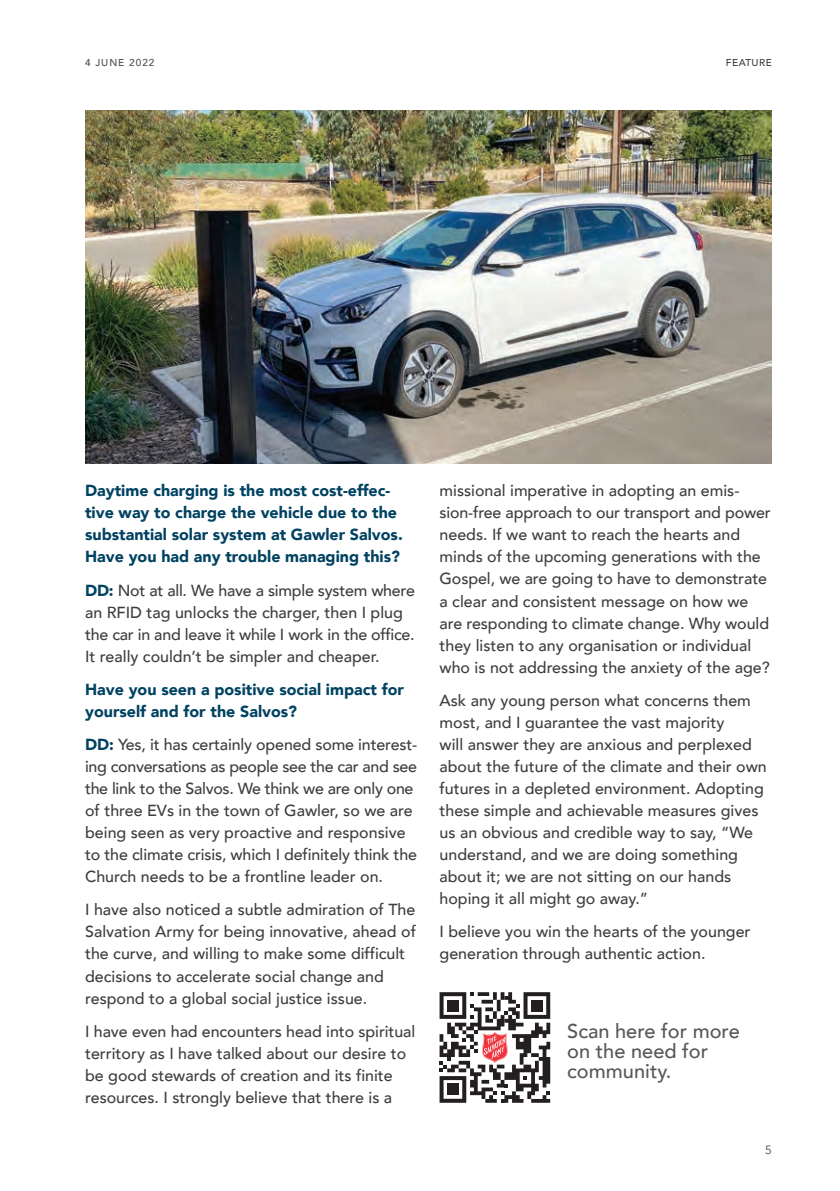
<style>
.page{position:relative;width:840px;height:1191px;background:#fff}
.page>*{position:absolute;margin:0;border:0;box-sizing:border-box;transform-origin:0 0}
.Salvos_Subhead_no_ba{font:500 20px/20px "Avenir";color:#57585a}
.Salvos_Body{font:500 16px/22px "Avenir";color:#3e3e3f}
.Salvos_Body-2{font:900 16px/22px "Avenir";color:#004261}
.t1{font:12px "Avenir";color:#4b4c4d}
.t2{font:500 10px "Avenir";letter-spacing:.1em;color:#4b4c4d}
.Page_name_-_Right{font:500 10px "Avenir";letter-spacing:.05em;color:#3e3e3f}
.s1{font-weight:900;color:#004261}
</style>
<div class="page">
<img style="left:85px;top:110px;width:686px;height:353px">
<svg style="left:439px;top:992px;width:111px;height:110px"></svg>
<div style="left:447px;top:999px;width:11px;height:12px;background:#231f20"></div>
<div style="left:531px;top:999px;width:11px;height:12px;background:#231f20"></div>
<div style="left:447px;top:1083px;width:11px;height:12px;background:#231f20"></div>
<p class="t2" style="left:85px;top:54px;width:33px">4 June</p>
<p class="t2" style="left:129px;top:54px;width:27px">2022</p>
<p class="Page_name_-_Right" style="left:725px;top:54px;width:47px">FEATU RE</p>
<p class="Salvos_Body-2" style="left:85px;top:479px;width:319px">Daytime charging is the most cost-effec&shy;tive way to charge the vehicle due to the substantial solar system at Gawler Salvos.<br>Have you had any trouble managing this?</p>
<p class="Salvos_Body" style="left:85px;top:578px;width:331px"><span class="s1">DD:</span> Not at all. We have a simple system where an RFID tag unlocks the charger, then I plug the car in and leave it while I work in the office.<br>It really couldn’t be simpler and cheaper.</p>
<p class="Salvos_Body-2" style="left:85px;top:678px;width:320px">Have you seen a positive social impact for yourself and for the Salvos?</p>
<p class="Salvos_Body" style="left:85px;top:732px;width:333px"><span class="s1">DD:</span> Yes, it has certainly opened some interest&shy;ing conversations as people see the car and see the link to the Salvos. We think we are only one of three EVs in the town of Gawler, so we are being seen as very proactive and responsive to the climate crisis, which I definitely think the Church needs to be a frontline leader on.</p>
<p class="Salvos_Body" style="left:85px;top:898px;width:332px">I have also noticed a subtle admiration of The Salvation Army for being innovative, ahead of the curve, and willing to make some difficult decisions to accelerate social change and respond to a global social justice issue.</p>
<p class="Salvos_Body" style="left:85px;top:1019px;width:331px">I have even had encounters head into spiritual territory as I have talked about our desire to be good stewards of creation and its finite resources. I strongly believe that there is a</p>
<p class="Salvos_Body" style="left:439px;top:479px;width:332px">missional imperative in adopting an emis&shy;sion-free approach to our transport and power needs. If we want to reach the hearts and minds of the upcoming generations with the Gospel, we are going to have to demonstrate a clear and consistent message on how we are responding to climate change. Why would they listen to any organisation or individual who is not addressing the anxiety of the age?</p>
<p class="Salvos_Body" style="left:439px;top:688px;width:328px">Ask any young person what concerns them most, and I guarantee the vast majority<br>will answer they are anxious and perplexed about the future of the climate and their own futures in a depleted environment. Adopting these simple and achievable measures gives us an obvious and credible way to say, “We understand, and we are doing something about it; we are not sitting on our hands hoping it all might go away.”</p>
<p class="Salvos_Body" style="left:439px;top:920px;width:312px">I believe you win the hearts of the younger generation through authentic action.</p>
<p class="Salvos_Subhead_no_ba" style="left:567px;top:1019px;width:174px">Scan here for more on the need for community.</p>
<p class="t1" style="left:764px;top:1142px;width:8px">5</p>
</div>
